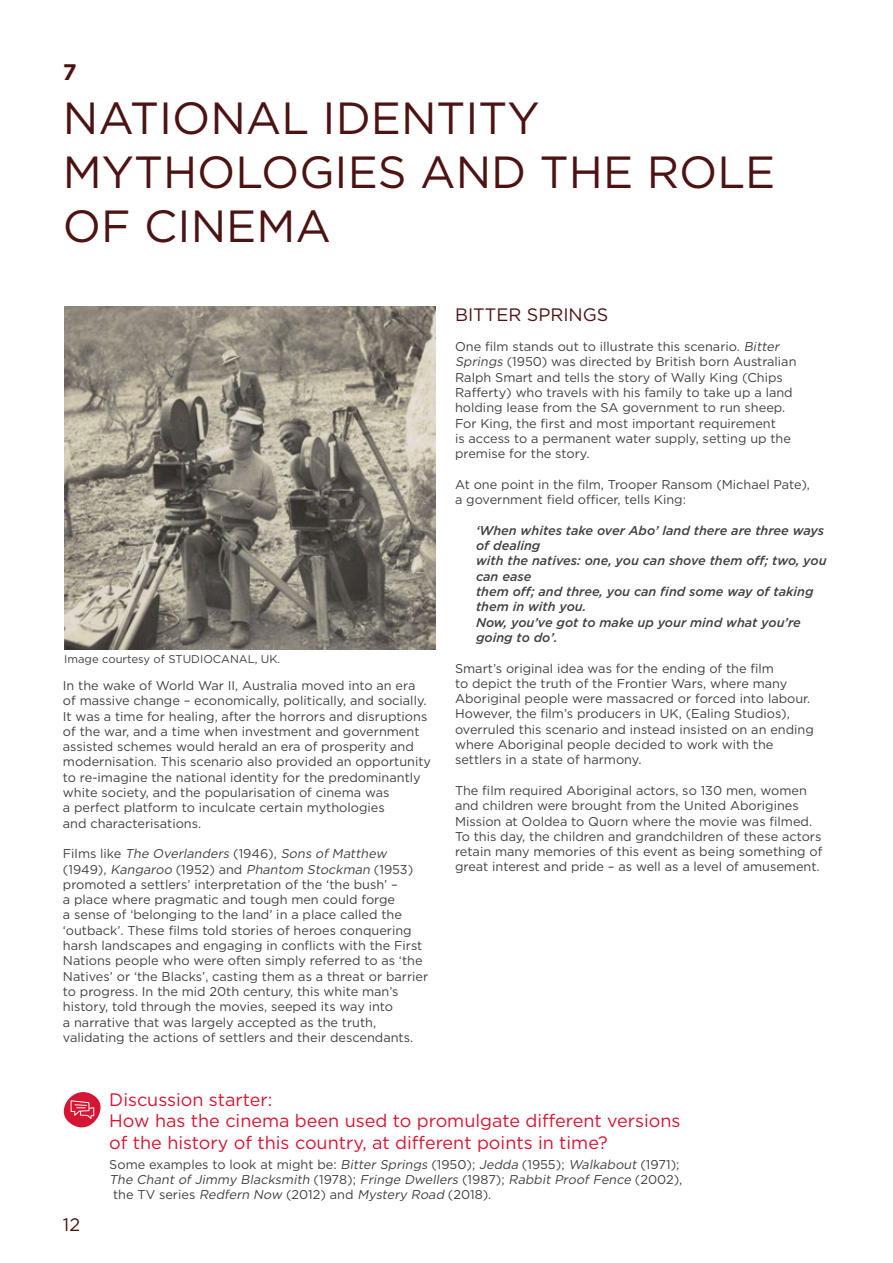
<style>
.page{position:relative;width:893px;height:1263px;background:#fff}
.page>*{position:absolute;margin:0;border:0;box-sizing:border-box;transform-origin:0 0}
.t1{font:45px/54px "Gotham";color:#4c1312}
.t2{font:700 22.5px "Gotham";color:#4c1312}
.t3{font:18px/21.6px "Gotham";color:#d51632}
.t4{font:18px "Gotham";color:#4c1312}
.t5{font:12.75px/15.3px "Gotham";color:#414042}
.t6{font:italic 500 12.75px/15.3px "Gotham";color:#414042}
.t7{font:italic 12.75px "Gotham";color:#414042}
.t8{font:11.25px "Gotham";color:#414042}
.s1{font-style:italic}
.s2{font-style:normal}
</style>
<div class="page">
<svg style="left:63px;top:1092px;width:38px;height:36px"></svg>
<img style="left:64px;top:306px;width:372px;height:343px">
<h2 class="t2" style="left:63px;top:57px;width:15px">7</h2>
<h1 class="t1" style="left:63px;top:90px;width:714px">NATIONAL IDENTITY<br>MYTHOLOGIES AND THE ROLE<br>OF CINEMA</h1>
<p class="t8" style="left:64px;top:651px;width:218px">Image courtesy of STUDIOCANAL, UK.</p>
<p class="t5" style="left:63px;top:677px;width:370px">In the wake of World War II, Australia moved into an era of massive change – economically, politically, and socially.<br>It was a time for healing, after the horrors and disruptions of the war, and a time when investment and government assisted schemes would herald an era of prosperity and modernisation. This scenario also provided an opportunity to re-imagine the national identity for the predominantly white society, and the popularisation of cinema was<br>a perfect platform to inculcate certain mythologies<br>and characterisations.</p>
<p class="t5" style="left:63px;top:846px;width:367px">F i l m s l i ke <span class="s1">The Overlanders</span> ( 1 9 4 6 ) , <span class="s1">Sons of Matthew<br></span>(1 9 4 9 ) , <span class="s1">Kangaroo</span> (1 9 52 ) a n d <span class="s1">Phantom Stockman</span> (1 9 5 3 ) promoted a settlers’ interpretation of the ‘the bush’ –<br>a place where pragmatic and tough men could forge<br>a sense of ‘belonging to the land’ in a place called the ‘outback’. These films told stories of heroes conquering harsh landscapes and engaging in conflicts with the First Nations people who were often simply referred to as ‘the Natives’ or ‘the Blacks’, casting them as a threat or barrier to progress. In the mid 20th century, this white man’s history, told through the movies, seeped its way into<br>a narrative that was largely accepted as the truth, validating the actions of settlers and their descendants.</p>
<h3 class="t4" style="left:455px;top:303px;width:155px">BITTER SPRINGS</h3>
<p class="t5" style="left:455px;top:339px;width:343px">One film stands out to illustrate this scenario. <span class="s1">Bitter Springs</span> (1950) was directed by British born Australian Ralph Smart and tells the story of Wally King (Chips Rafferty) who travels with his family to take up a land holding lease from the SA government to run sheep.<br>For King, the first and most important requirement<br>is access to a permanent water supply, setting up the premise for the story.</p>
<p class="t5" style="left:455px;top:476px;width:356px">At one point in the film, Trooper Ransom (Michael Pate), a government field officer, tells King:</p>
<p class="t6" style="left:476px;top:522px;width:352px">‘When whites take over Abo’ land there are three ways of dealing<br>with the natives: one, you can shove them off; two, you can ease<br>them off; and three, you can find some way of taking them in with you.<br>Now, you’ve got to make up your mind what you’re going to do’.</p>
<p class="t5" style="left:455px;top:660px;width:360px">Smart’s original idea was for the ending of the film<br>to depict the truth of the Frontier Wars, where many Aboriginal people were massacred or forced into labour.<br>However, the film’s producers in UK, (Ealing Studios), overruled this scenario and instead insisted on an ending where Aboriginal people decided to work with the settlers in a state of harmony.</p>
<p class="t5" style="left:455px;top:782px;width:369px">The film required Aboriginal actors, so 130 men, women and children were brought from the United Aborigines Mission at Ooldea to Quorn where the movie was filmed.<br>To this day, the children and grandchildren of these actors retain many memories of this event as being something of great interest and pride – as well as a level of amusement.</p>
<h3 class="t4" style="left:63px;top:1213px;width:19px">12</h3>
<h3 class="t3" style="left:109px;top:1088px;width:573px">Discussion starter:<br>How has the cinema been used to promulgate different versions of the history of this country, at different points in time?</h3>
<p class="t5" style="left:109px;top:1156px;width:572px">Some examples to look at might be: <span class="s1">Bitter Springs</span> (1950); <span class="s1">Jedda</span> (1955); <span class="s1">Walkabout</span> (1971);</p>
<p class="t7" style="left:109px;top:1171px;width:575px">The Chant of Jimmy Blacksmith <span class="s2">( 1 9 7 8 ) ;</span> Fringe Dwellers <span class="s2">( 1 9 8 7 ) ;</span> Rabbit Proof Fence <span class="s2">( 2 0 0 2 ) ,</span></p>
<p class="t5" style="left:113px;top:1187px;width:380px">the TV series <span class="s1">Redfern Now</span> (2012) and <span class="s1">Mystery Road</span> (2018).</p>
</div>
